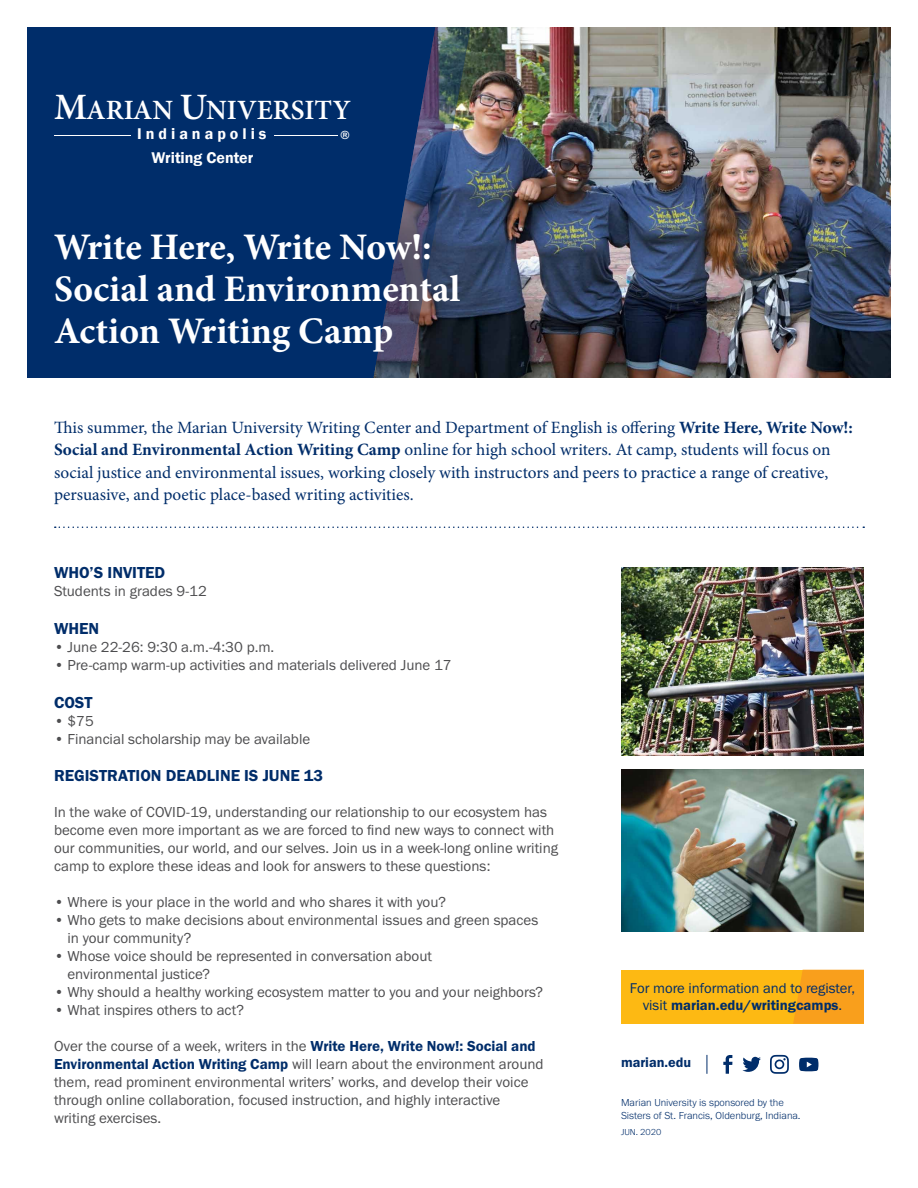
<style>
.page{position:relative;width:918px;height:1188px;background:#fff}
.page>*{position:absolute;margin:0;border:0;box-sizing:border-box;transform-origin:0 0}
.t1{font:700 37.5px/42px "Minion Pro";letter-spacing:-.005em;color:#fff}
.t2{font:600 27.9px "Minion Pro";color:#fff}
.t3{font:20.55px "ITC Franklin Gothic Std";color:#fff}
.t4{font:17.25px/22.5px "Minion Pro";color:#002d6a}
.t5{font:16.5px "Franklin Gothic URW Dem";color:#002d6a}
.t6{font:600 15.9px "Franklin Gothic";color:#fff}
.t7{font:600 15.9px "Franklin Gothic";letter-spacing:.25em;color:#fff}
.t8{font:15px/18px "Franklin Gothic URW Boo";color:#4d4d4f}
.t9{font:14.7px "Franklin Gothic URW Boo";color:#002d6a}
.t10{font:14.7px "Franklin Gothic URW Dem";color:#002d6a}
.t11{font:14.25px "Franklin Gothic URW Dem";color:#002d6a}
.t12{font:300 10.5px/12.6px "Franklin Gothic URW";color:#002d6a}
.t13{font:300 9px "Franklin Gothic URW";color:#002d6a}
.s1{font-size:37.2px}
.s2{font-weight:700}
.s3{font-family:"Franklin Gothic URW Dem";color:#002d6a}
.s4{font-family:"Franklin Gothic URW Boo"}
</style>
<div class="page">
<div style="left:621px;top:970px;width:243px;height:54px;background:#fdb913"></div>
<svg style="left:793px;top:970px;width:71px;height:54px;background:#f9a01b"></svg>
<img style="left:471px;top:27px;width:420px;height:351px">
<div style="left:27px;top:27px;width:347px;height:351px;background:#002d6a"></div>
<img style="left:374px;top:27px;width:97px;height:351px">
<svg style="left:707px;top:1055px;width:1px;height:19px"></svg>
<hr style="left:55px;top:135px;width:76px;height:1px;background:#fff">
<hr style="left:274px;top:135px;width:63px;height:1px;background:#fff">
<svg style="left:55px;top:526px;width:809px;height:2px"></svg>
<img style="left:621px;top:567px;width:243px;height:189px">
<svg style="left:742px;top:1057px;width:19px;height:15px"></svg>
<svg style="left:723px;top:1055px;width:9px;height:19px"></svg>
<svg style="left:770px;top:1055px;width:19px;height:19px"></svg>
<svg style="left:799px;top:1058px;width:19px;height:13px"></svg>
<img style="left:621px;top:770px;width:243px;height:162px">
<h2 class="t2" style="left:54px;top:91px;width:299px"><span class="s1">M</span>ARIAN <span class="s1">U</span>NIVERSITY</h2>
<p class="t7" style="left:137px;top:124px;width:131px">Indianapolis</p>
<h3 class="t3" style="left:340px;top:126px;width:17px">®</h3>
<p class="t6" style="left:152px;top:147px;width:103px">Writing Center</p>
<h1 class="t1" style="left:54px;top:226px;width:408px">Write Here, Write Now!:<br>Social and Environmental<br>Action Writing Camp</h1>
<p class="t4" style="left:54px;top:416px;width:800px">This summer, the Marian University Writing Center and Department of English is offering <span class="s2">Write Here, Write Now!:<br>Social and Environmental Action Writing Camp</span> online for high school writers. At camp, students will focus on social justice and environmental issues, working closely with instructors and peers to practice a range of creative, persuasive, and poetic place-based writing activities.</p>
<p class="t5" style="left:54px;top:562px;width:113px">WHO’S INVITED</p>
<p class="t8" style="left:54px;top:582px;width:154px">Students in grades 9-12</p>
<p class="t5" style="left:54px;top:618px;width:47px">WHEN</p>
<p class="t8" style="left:54px;top:638px;width:222px">• June 22-26: 9:30 a.m.-4:30 p.m.</p>
<p class="t8" style="left:54px;top:656px;width:399px">• Pre-camp warm-up activities and materials delivered June 17</p>
<p class="t5" style="left:54px;top:692px;width:40px">COST</p>
<p class="t8" style="left:54px;top:711px;width:41px">• $75</p>
<p class="t8" style="left:54px;top:729px;width:258px">• Financial scholarship may be available</p>
<p class="t5" style="left:54px;top:766px;width:271px">REGISTRATION DEADLINE IS JUNE 13</p>
<p class="t8" style="left:54px;top:803px;width:506px">In the wake of COVID-19, understanding our relationship to our ecosystem has become even more important as we are forced to find new ways to connect with our communities, our world, and our selves. Join us in a week-long online writing camp to explore these ideas and look for answers to these questions:</p>
<p class="t8" style="left:54px;top:893px;width:394px">• Where is your place in the world and who shares it with you?</p>
<p class="t8" style="left:68px;top:911px;width:472px;text-indent:-14px">• Who gets to make decisions about environmental issues and green spaces in your community?</p>
<p class="t8" style="left:68px;top:947px;width:366px;text-indent:-14px">• Whose voice should be represented in conversation about environmental justice?</p>
<p class="t8" style="left:54px;top:983px;width:491px">• Why should a healthy working ecosystem matter to you and your neighbors?</p>
<p class="t8" style="left:54px;top:1001px;width:192px">• What inspires others to act?</p>
<p class="t8" style="left:54px;top:1037px;width:491px">Over the course of a week, writers in the <span class="s3">Write Here, Write Now!: Social and Environmental Action Writing Camp</span> will learn about the environment around them, read prominent environmental writers’ works, and develop their voice through online collaboration, focused instruction, and highly interactive writing exercises.</p>
<p class="t9" style="left:630px;top:978px;width:227px">For more information and to register,</p>
<p class="t10" style="left:643px;top:996px;width:201px"><span class="s4">visit</span> marian.edu/writingcamps<span class="s4">.</span></p>
<p class="t11" style="left:621px;top:1054px;width:72px">marian.edu</p>
<p class="t12" style="left:621px;top:1096px;width:181px">Marian University is sponsored by the<br>Sisters of St. Francis, Oldenburg, Indiana.</p>
<p class="t13" style="left:621px;top:1126px;width:42px">JUN. 2020</p>
</div>
